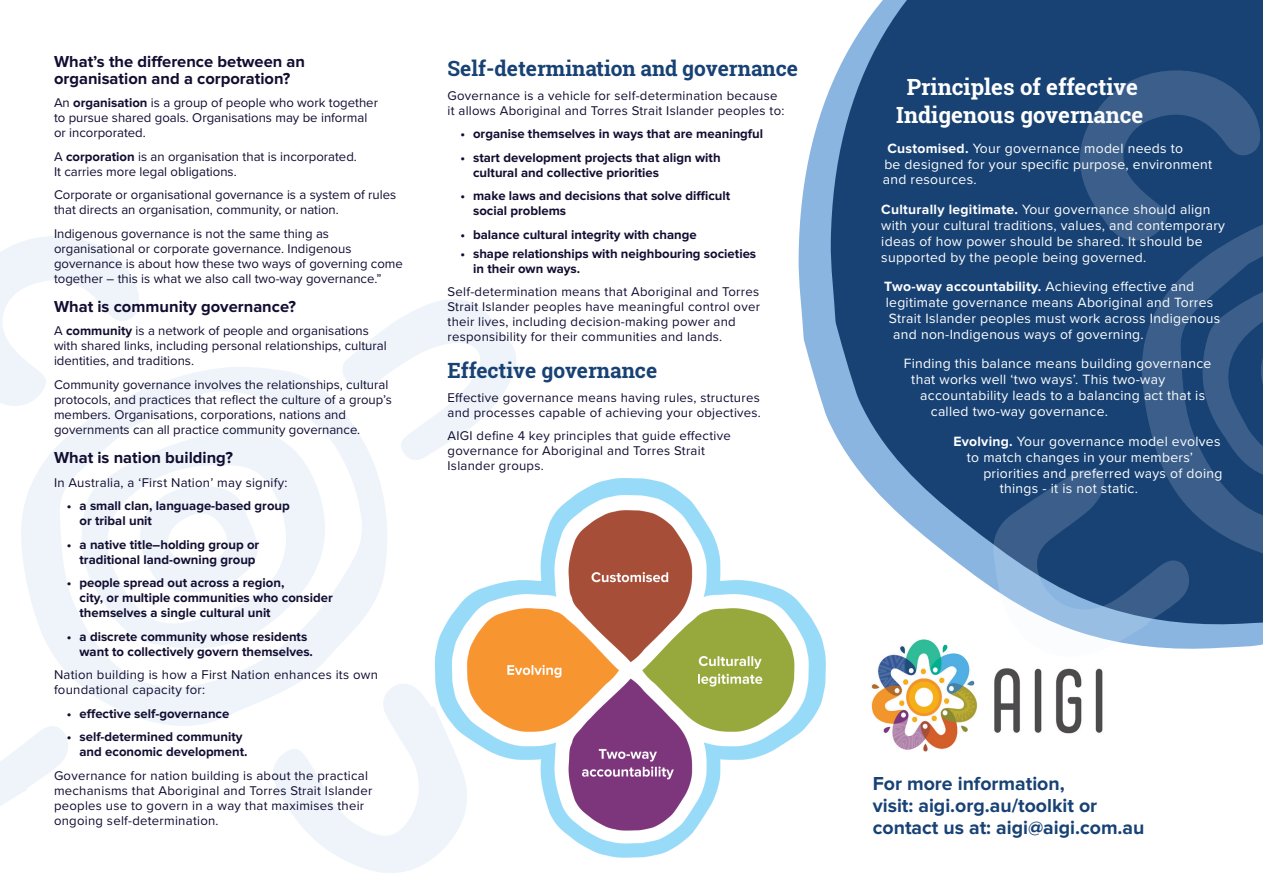
<style>
.page{position:relative;width:1263px;height:893px;background:#fff}
.page>*{position:absolute;margin:0;border:0;box-sizing:border-box;transform-origin:0 0}
.t1{font:700 22.35px/28.7px "Roboto Slab";color:#fff;text-align:center}
.t2{font:700 21px "Roboto Slab";color:#184274}
.t3{font:700 19.5px/21.8px "Proxima Nova";color:#184274}
.t4{font:700 16.5px/16.5px "Proxima Nova";color:#110d31}
.t5{font:13.95px/15.9px "Proxima Nova";letter-spacing:.02em;color:#fff}
.t6{font:700 13.95px "Proxima Nova";letter-spacing:.02em;color:#fff}
.t7{font:13.2px/15px "Proxima Nova";color:#110d31}
.t8{font:13.2px/15px "Proxima Nova";letter-spacing:.02em;color:#110d31}
.t9{font:700 13.2px/15px "Proxima Nova";color:#110d31}
.s1{font-weight:700}
.s2{font-weight:400}
</style>
<div class="page">
<img style="left:434px;top:478px;width:392px;height:380px">
<img style="left:871px;top:651px;width:232px;height:101px">
<svg style="left:798px;top:88px;width:150px;height:563px"></svg>
<svg style="left:830px;top:0;width:433px;height:626px;fill:#184274"></svg>
<svg style="left:21px;top:367px;width:366px;height:359px;fill:#eef4fa"></svg>
<svg style="left:0;top:634px;width:70px;height:172px"></svg>
<svg style="left:270px;top:680px;width:203px;height:193px"></svg>
<svg style="left:0;top:236px;width:140px;height:175px"></svg>
<svg style="left:342px;top:299px;width:174px;height:163px"></svg>
<svg style="left:75px;top:421px;width:260px;height:233px;fill:#f0f5fb"></svg>
<svg style="left:132px;top:484px;width:130px;height:111px"></svg>
<svg style="left:992px;top:60px;width:271px;height:609px;background:#335986"></svg>
<p class="t4" style="left:54px;top:54px;width:253px">What’s the difference between an organisation and a corporation?</p>
<p class="t7" style="left:54px;top:95px;width:325px">An <span class="s1">organisation</span> is a group of people who work together to pursue shared goals. Organisations may be informal or incorporated.</p>
<p class="t7" style="left:54px;top:148px;width:304px">A <span class="s1">corporation</span> is an organisation that is incorporated.<br>It carries more legal obligations.</p>
<p class="t7" style="left:54px;top:187px;width:344px">Corporate or organisational governance is a system of rules that directs an organisation, community, or nation.</p>
<p class="t7" style="left:54px;top:225px;width:350px">Indigenous governance is not the same thing as organisational or corporate governance. Indigenous governance is about how these two ways of governing come together – this is what we also call two-way governance.”</p>
<p class="t4" style="left:54px;top:298px;width:244px">What is community governance?</p>
<p class="t7" style="left:54px;top:323px;width:334px">A <span class="s1">community</span> is a network of people and organisations with shared links, including personal relationships, cultural identities, and traditions.</p>
<p class="t7" style="left:54px;top:376px;width:339px">Community governance involves the relationships, cultural protocols, and practices that reflect the culture of a group’s members. Organisations, corporations, nations and governments can all practice community governance.</p>
<p class="t4" style="left:54px;top:450px;width:180px">What is nation building?</p>
<p class="t8" style="left:54px;top:474px;width:235px">In Australia, a ‘First Nation’ may signify:</p>
<p class="t9" style="left:80px;top:498px;width:212px;text-indent:-13px">• a small clan, language-based group or tribal unit</p>
<p class="t9" style="left:67px;top:537px;width:194px;text-align:right">• a native title–holding group or traditional land-owning group</p>
<p class="t9" style="left:80px;top:576px;width:255px;text-indent:-13px">• people spread out across a region,<br>city, or multiple communities who consider themselves a single cultural unit</p>
<p class="t9" style="left:80px;top:629px;width:235px;text-indent:-13px">• a discrete community whose residents want to collectively govern themselves.</p>
<p class="t8" style="left:54px;top:667px;width:325px">Nation building is how a First Nation enhances its own foundational capacity for:</p>
<p class="t9" style="left:67px;top:706px;width:164px">• effective self-governance</p>
<p class="t9" style="left:80px;top:730px;width:169px;text-indent:-13px">• self-determined community and economic development.</p>
<p class="t8" style="left:54px;top:767px;width:320px">Governance for nation building is about the practical mechanisms that Aboriginal and Torres Strait Islander peoples use to govern in a way that maximises their ongoing self-determination.</p>
<h2 class="t2" style="left:448px;top:54px;width:352px">Self-determination and governance</h2>
<p class="t8" style="left:448px;top:87px;width:338px">Governance is a vehicle for self-determination because it allows Aboriginal and Torres Strait Islander peoples to:</p>
<p class="t9" style="left:460px;top:126px;width:304px">• organise themselves in ways that are meaningful</p>
<p class="t9" style="left:473px;top:150px;width:249px;text-indent:-13px">• start development projects that align with cultural and collective priorities</p>
<p class="t9" style="left:473px;top:188px;width:259px;text-indent:-13px">• make laws and decisions that solve difficult social problems</p>
<p class="t9" style="left:460px;top:227px;width:238px">• balance cultural integrity with change</p>
<p class="t9" style="left:473px;top:246px;width:285px;text-indent:-13px">• shape relationships with neighbouring societies in their own ways.</p>
<p class="t8" style="left:448px;top:284px;width:314px">Self-determination means that Aboriginal and Torres Strait Islander peoples have meaningful control over their lives, including decision-making power and responsibility for their communities and lands.</p>
<h2 class="t2" style="left:448px;top:356px;width:211px">Effective governance</h2>
<p class="t8" style="left:448px;top:389px;width:315px">Effective governance means having rules, structures and processes capable of achieving your objectives.</p>
<p class="t8" style="left:448px;top:428px;width:285px">AIGI define 4 key principles that guide effective governance for Aboriginal and Torres Strait<br>Islander groups.</p>
<h1 class="t1" style="left:896px;top:72px;width:249px">Principles of effective<br>Indigenous governance</h1>
<p class="t5" style="left:883px;top:139px;width:331px;text-indent:5px"><span class="s1">Customised.</span> Your governance model needs to<br>be designed for your specific purpose, environment and resources.</p>
<p class="t5" style="left:881px;top:201px;width:345px"><span class="s1">Culturally legitimate.</span> Your governance should align with your cultural traditions, values, and contemporary ideas of how power should be shared. It should be supported by the people being governed.</p>
<p class="t6" style="left:884px;top:279px;width:311px">Two-way accountability. <span class="s2">Achieving effective and</span></p>
<p class="t5" style="left:886px;top:294px;width:329px">legitimate governance means Aboriginal and Torres</p>
<p class="t5" style="left:889px;top:310px;width:333px">Strait Islander peoples must work across Indigenous</p>
<p class="t5" style="left:893px;top:326px;width:252px">and non-Indigenous ways of governing.</p>
<p class="t5" style="left:911px;top:355px;width:302px;text-indent:-7px">Finding this balance means building governance that works well ‘two ways’. This two-way</p>
<p class="t5" style="left:931px;top:387px;width:276px;text-indent:-11px">accountability leads to a balancing act that is called two-way governance.</p>
<p class="t5" style="left:967px;top:432px;width:255px;text-indent:-14px"><span class="s1">Evolving.</span> Your governance model evolves to match changes in your members’</p>
<p class="t5" style="left:1000px;top:464px;width:224px;text-indent:-16px">priorities and preferred ways of doing things - it is not static.</p>
<h3 class="t3" style="left:873px;top:773px;width:273px">For more information,<br>visit: aigi.org.au/toolkit or contact us at: aigi@aigi.com.au</h3>
</div>
